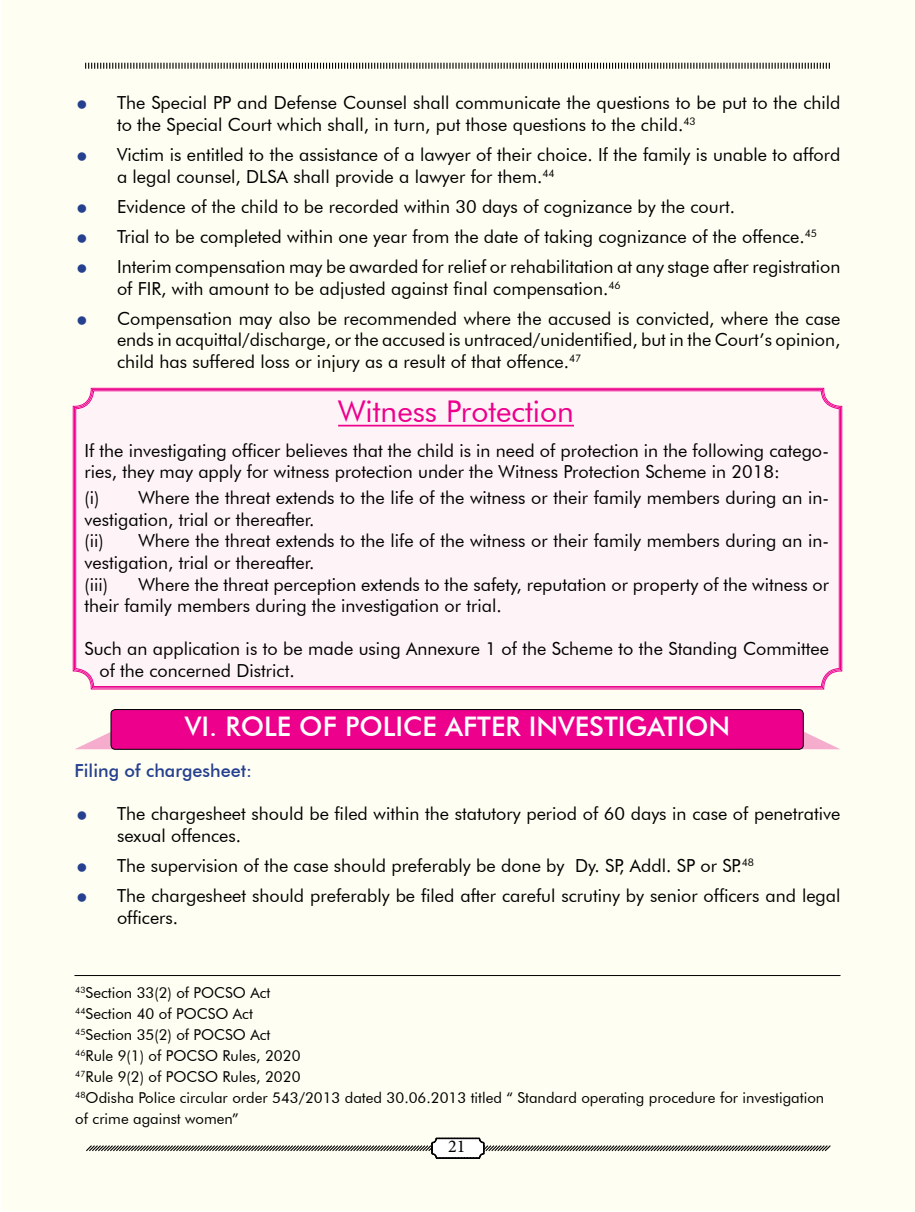
<style>
.page{position:relative;width:915px;height:1212px;background:#fff}
.page>*{position:absolute;margin:0;border:0;box-sizing:border-box;transform-origin:0 0}
.t1{font:30px "Futura BT";color:#ec008c}
.t2{font:500 27px "Futura BT";color:#fff}
.t3{font:18px/21.6px "Futura BT";color:#000}
.t4{font:500 18px "Futura BT";color:#25408f}
.t5{font:18px "Minion Pro";color:#000}
.t6{font:15px/21px "Futura BT";color:#000}
</style>
<div class="page">
<div style="left:1px;top:1px;width:912px;height:1210px;background:#fffef2"></div>
<svg style="left:85px;top:62px;width:745px;height:7px"></svg>
<svg style="left:86px;top:1137px;width:745px;height:22px"></svg>
<div style="left:73px;top:388px;width:769px;height:301px;background:#fef3f7"></div>
<svg style="left:801px;top:723px;width:39px;height:26px"></svg>
<svg style="left:75px;top:723px;width:38px;height:26px"></svg>
<div style="left:111px;top:709px;width:692px;height:40px;background:#ec008c;border-radius:4px"></div>
<div style="left:111px;top:709px;width:692px;height:40px;border:1px solid #000;border-radius:4px"></div>
<hr style="left:74px;top:975px;width:766px;height:1px;background:#000">
<p class="t3" style="left:117px;top:92px;width:724px;text-indent:-28px">The Special PP and Defense Counsel shall communicate the questions to be put to the child to the Special Court which shall, in turn, put those questions to the child.<sup>43</sup></p>
<p class="t3" style="left:117px;top:144px;width:724px">Victim is entitled to the assistance of a lawyer of their choice. If the family is unable to afford a legal counsel, DLSA</p>
<p class="t3" style="left:293px;top:165px;width:263px">shall provide a lawyer for them.<sup>44</sup></p>
<p class="t3" style="left:117px;top:195px;width:619px">Evidence of the child to be recorded within 30 days of cognizance by the court.</p>
<p class="t3" style="left:117px;top:226px;width:701px">Trial to be completed within one year from the date of taking cognizance of the offence.<sup>45</sup></p>
<p class="t3" style="left:89px;top:256px;width:752px">I nterim compensation may be awarded for relief or rehabilitation at any stage after registration</p>
<p class="t3" style="left:117px;top:273px;width:724px;line-height:30.2px">of FIR, with amount to be adjusted against final compensation.<sup>46<br></sup>Compensation may also be recommended where the accused is convicted, where the case</p>
<p class="t3" style="left:117px;top:329px;width:724px">ends in acquittal/discharge, or the accused is untraced/unidentified, but in the Court’s opinion, child has suffered loss or injury as a result of that offence.<sup>47</sup></p>
<h1 class="t1" style="left:338px;top:393px;width:237px">Witness Protection</h1>
<p class="t3" style="left:84px;top:439px;width:745px">If the investigating officer believes that the child is in need of protection in the following catego&shy;ries, they may apply for witness protection under the Witness Protection Scheme in 2018:</p>
<p class="t3" style="left:84px;top:487px;width:44px">(i) W</p>
<p class="t3" style="left:84px;top:487px;width:746px;text-indent:70px">here the threat extends to the life of the witness or their family members during an in&shy;vestigation, trial or thereafter.<br>(ii) W</p>
<p class="t3" style="left:84px;top:530px;width:746px;text-indent:70px">here the threat extends to the life of the witness or their family members during an in&shy;vestigation, trial or thereafter.<br>(iii) W</p>
<p class="t3" style="left:84px;top:573px;width:746px;text-indent:70px">here the threat perception extends to the safety, reputation or property of the witness or their family members during the investigation or trial.</p>
<p class="t3" style="left:99px;top:638px;width:730px;text-indent:-15px">Such an application is to be made using Annexure 1 of the Scheme to the Standing Committee of the concerned District.</p>
<h2 class="t2" style="left:185px;top:710px;width:546px">VI. ROLE OF POLICE AFTER INVESTIGATION</h2>
<p class="t4" style="left:74px;top:760px;width:179px">Filing of chargesheet:</p>
<p class="t3" style="left:117px;top:803px;width:724px">The chargesheet should be filed within the statutory period of 60 days in case of penetrative sexual offences.</p>
<p class="t3" style="left:117px;top:850px;width:724px;line-height:30.2px;text-indent:-28px">The supervision of the case should preferably be done by Dy. SP, Addl. SP or SP.<sup>48<br></sup>The chargesheet should preferably be filed after careful scrutiny by senior officers and legal</p>
<p class="t3" style="left:117px;top:906px;width:63px">officers.</p>
<p class="t6" style="left:75px;top:982px;width:750px"><sup>43</sup>Section 33(2) of POCSO Act<br><sup>44</sup>Section 40 of POCSO Act<br><sup>45</sup>Section 35(2) of POCSO Act<br><sup>46</sup>Rule 9(1) of POCSO Rules, 2020<br><sup>47</sup>Rule 9(2) of POCSO Rules, 2020<br><sup>48</sup>Odisha Police circular order 543/2013 dated 30.06.2013 titled “ Standard operating procedure for investigation of crime against women”</p>
<p class="t5" style="left:448px;top:1134px;width:19px">21</p>
</div>
